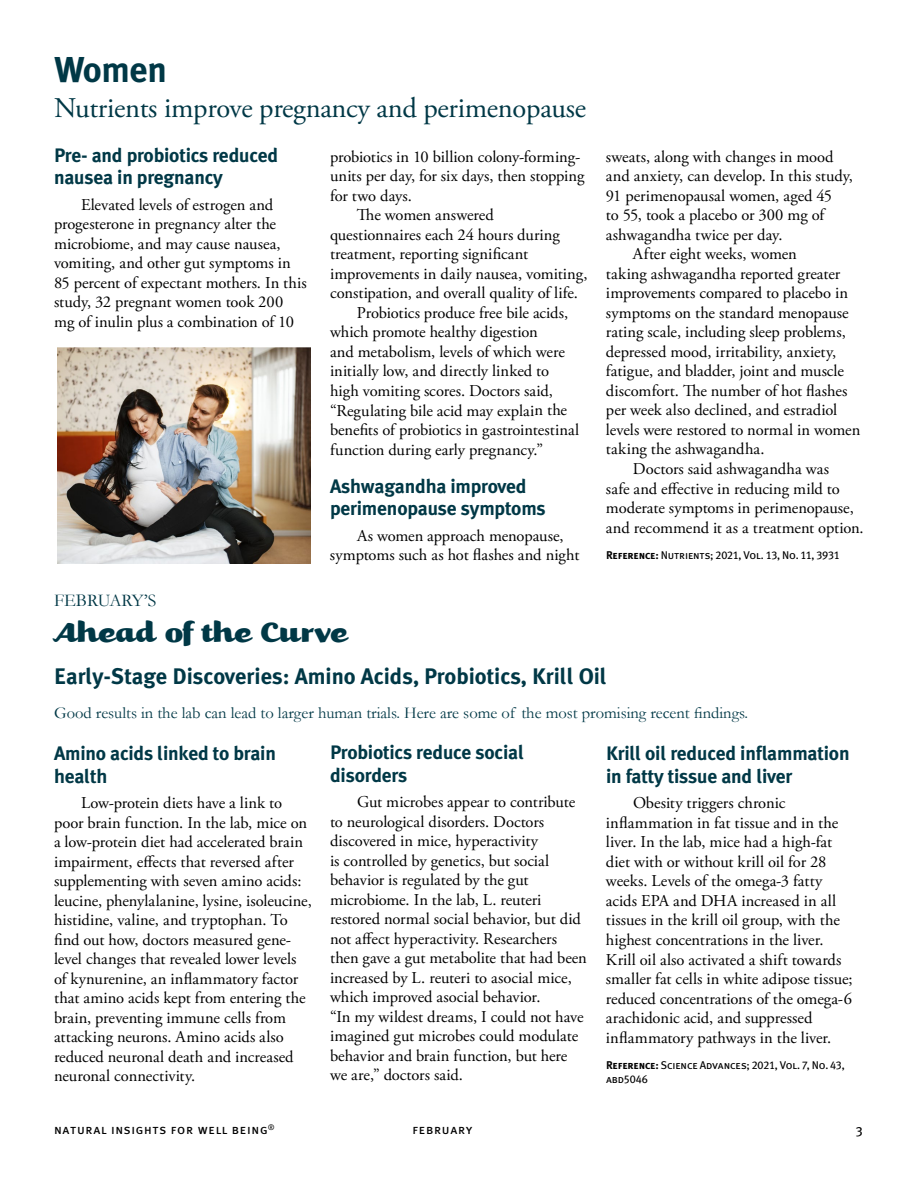
<style>
.page{position:relative;width:918px;height:1188px;background:#fff}
.page>*{position:absolute;margin:0;border:0;box-sizing:border-box;transform-origin:0 0}
.t1{font:700 36px "Meta Plus";letter-spacing:-.01em;color:#003846}
.t2{font:33px "Kari OSF";color:#003846}
.t3{font:28.5px "Adobe Garamond Pro";letter-spacing:-.01em;color:#003846}
.t4{font:700 22.5px "Meta Plus";color:#003846}
.t5{font:700 19.5px/22.5px "Meta Plus";letter-spacing:-.01em;color:#003846}
.t6{font:18px "Garamond";color:#003846}
.t7{font:16.5px/19.5px "Adobe Garamond Pro";color:#000}
.t8{font:16.5px "Garamond";color:#003846}
.t9{font:13.5px "Meta Plus Book Caps";letter-spacing:.05em;color:#000}
.t10{font:13.5px "Meta Plus";color:#000}
.t11{font:11.25px/13.5px "Meta Plus Book Caps";letter-spacing:-.015em;color:#000}
.s1{font-family:"Meta Plus Bold Caps"}
</style>
<div class="page">
<img style="left:58px;top:347px;width:253px;height:217px">
<h1 class="t1" style="left:54px;top:49px;width:115px">Women</h1>
<h3 class="t3" style="left:54px;top:91px;width:534px">Nutrients improve pregnancy and perimenopause</h3>
<p class="t5" style="left:54px;top:144px;width:226px">Pre- and probiotics reduced nausea in pregnancy</p>
<p class="t7" style="left:54px;top:195px;width:254px;text-indent:27px">Elevated levels of estrogen and progesterone in pregnancy alter the microbiome, and may cause nausea, vomiting, and other gut symptoms in 85 percent of expectant mothers. In this study, 32 pregnant women took 200 mg of inulin plus a combination of 10</p>
<p class="t7" style="left:330px;top:148px;width:252px">probiotics in 10 billion colony-forming-</p>
<p class="t7" style="left:330px;top:167px;width:256px">units per day, for six days, then stopping</p>
<p class="t7" style="left:330px;top:187px;width:83px">for two days.</p>
<p class="t7" style="left:357px;top:206px;width:138px">The women answered</p>
<p class="t7" style="left:330px;top:226px;width:231px">questionnaires each 24 hours during</p>
<p class="t7" style="left:330px;top:245px;width:200px">treatment, reporting significant</p>
<p class="t7" style="left:330px;top:265px;width:259px">improvements in daily nausea, vomiting,</p>
<p class="t7" style="left:330px;top:284px;width:250px">constipation, and overall quality of life.</p>
<p class="t7" style="left:357px;top:304px;width:213px">Probiotics produce free bile acids,</p>
<p class="t7" style="left:330px;top:323px;width:209px">which promote healthy digestion</p>
<p class="t7" style="left:330px;top:343px;width:236px">and metabolism, levels of which were</p>
<p class="t7" style="left:330px;top:362px;width:221px">initially low, and directly linked to</p>
<p class="t7" style="left:330px;top:382px;width:224px">high vomiting scores. Doctors said,</p>
<p class="t7" style="left:330px;top:401px;width:239px">“Regulating bile acid may explain the</p>
<p class="t7" style="left:330px;top:421px;width:251px">benefits of probiotics in gastrointestinal</p>
<p class="t7" style="left:330px;top:440px;width:215px">function during early pregnancy.”</p>
<p class="t5" style="left:330px;top:475px;width:217px">Ashwagandha improved perimenopause symptoms</p>
<p class="t7" style="left:330px;top:527px;width:251px;text-indent:27px">As women approach menopause, symptoms such as hot flashes and night</p>
<p class="t7" style="left:606px;top:148px;width:229px">sweats, along with changes in mood</p>
<p class="t7" style="left:606px;top:167px;width:248px">and anxiety, can develop. In this study,</p>
<p class="t7" style="left:606px;top:187px;width:228px">91 perimenopausal women, aged 45</p>
<p class="t7" style="left:606px;top:206px;width:220px">to 55, took a placebo or 300 mg of</p>
<p class="t7" style="left:606px;top:226px;width:178px">ashwagandha twice per day.</p>
<p class="t7" style="left:633px;top:245px;width:165px">After eight weeks, women</p>
<p class="t7" style="left:606px;top:265px;width:236px">taking ashwagandha reported greater</p>
<p class="t7" style="left:606px;top:284px;width:244px">improvements compared to placebo in</p>
<p class="t7" style="left:606px;top:304px;width:244px">symptoms on the standard menopause</p>
<p class="t7" style="left:606px;top:323px;width:241px">rating scale, including sleep problems,</p>
<p class="t7" style="left:606px;top:343px;width:232px">depressed mood, irritability, anxiety,</p>
<p class="t7" style="left:606px;top:362px;width:239px">fatigue, and bladder, joint and muscle</p>
<p class="t7" style="left:606px;top:382px;width:243px">discomfort. The number of hot flashes</p>
<p class="t7" style="left:606px;top:401px;width:233px">per week also declined, and estradiol</p>
<p class="t7" style="left:606px;top:421px;width:256px">levels were restored to normal in women</p>
<p class="t7" style="left:606px;top:440px;width:160px">taking the ashwagandha.</p>
<p class="t7" style="left:633px;top:460px;width:198px">Doctors said ashwagandha was</p>
<p class="t7" style="left:606px;top:479px;width:235px">safe and effective in reducing mild to</p>
<p class="t7" style="left:606px;top:499px;width:249px">moderate symptoms in perimenopause,</p>
<p class="t7" style="left:606px;top:518px;width:259px">and recommend it as a treatment option.</p>
<p class="t11" style="left:606px;top:549px;width:235px"><span class="s1">Reference:</span> Nutrients; 2021, Vol. 13, No. 11, 3931</p>
<p class="t6" style="left:54px;top:589px;width:104px">FEBRUARY’S</p>
<h2 class="t2" style="left:54px;top:613px;width:296px">Ahead of the Curve</h2>
<h3 class="t4" style="left:54px;top:663px;width:554px">Early-Stage Discoveries: Amino Acids, Probiotics, Krill Oil</h3>
<p class="t8" style="left:54px;top:702px;width:696px">Good results in the lab can lead to larger human trials. Here are some of the most promising recent findings.</p>
<p class="t5" style="left:54px;top:742px;width:224px">Amino acids linked to brain health</p>
<p class="t7" style="left:54px;top:794px;width:259px;text-indent:27px">Low-protein diets have a link to poor brain function. In the lab, mice on a low-protein diet had accelerated brain impairment, effects that reversed after supplementing with seven amino acids: leucine, phenylalanine, lysine, isoleucine, histidine, valine, and tryptophan. To find out how, doctors measured gene&shy;level changes that revealed lower levels of kynurenine, an inflammatory factor that amino acids kept from entering the brain, preventing immune cells from attacking neurons. Amino acids also reduced neuronal death and increased neuronal connectivity.</p>
<p class="t5" style="left:330px;top:741px;width:195px">Probiotics reduce social disorders</p>
<p class="t7" style="left:330px;top:793px;width:258px;text-indent:27px">Gut microbes appear to contribute to neurological disorders. Doctors discovered in mice, hyperactivity<br>is controlled by genetics, but social behavior is regulated by the gut microbiome. In the lab, L. reuteri restored normal social behavior, but did not affect hyperactivity. Researchers then gave a gut metabolite that had been increased by L. reuteri to asocial mice, which improved asocial behavior.<br>“In my wildest dreams, I could not have imagined gut microbes could modulate behavior and brain function, but here we are,” doctors said.</p>
<p class="t5" style="left:606px;top:742px;width:245px">Krill oil reduced inflammation in fatty tissue and liver</p>
<p class="t7" style="left:606px;top:794px;width:248px;text-indent:27px">Obesity triggers chronic inflammation in fat tissue and in the liver. In the lab, mice had a high-fat diet with or without krill oil for 28 weeks. Levels of the omega-3 fatty acids EPA and DHA increased in all tissues in the krill oil group, with the highest concentrations in the liver.<br>Krill oil also activated a shift towards smaller fat cells in white adipose tissue; reduced concentrations of the omega-6 arachidonic acid, and suppressed inflammatory pathways in the liver.</p>
<p class="t11" style="left:606px;top:1059px;width:240px"><span class="s1">Reference:</span> Science Advances; 2021, Vol. 7, No. 43, abd5046</p>
<p class="t9" style="left:54px;top:1122px;width:222px">natural insights for well being<sup>®</sup></p>
<p class="t9" style="left:412px;top:1122px;width:62px">february</p>
<p class="t10" style="left:856px;top:1122px;width:9px">3</p>
</div>
